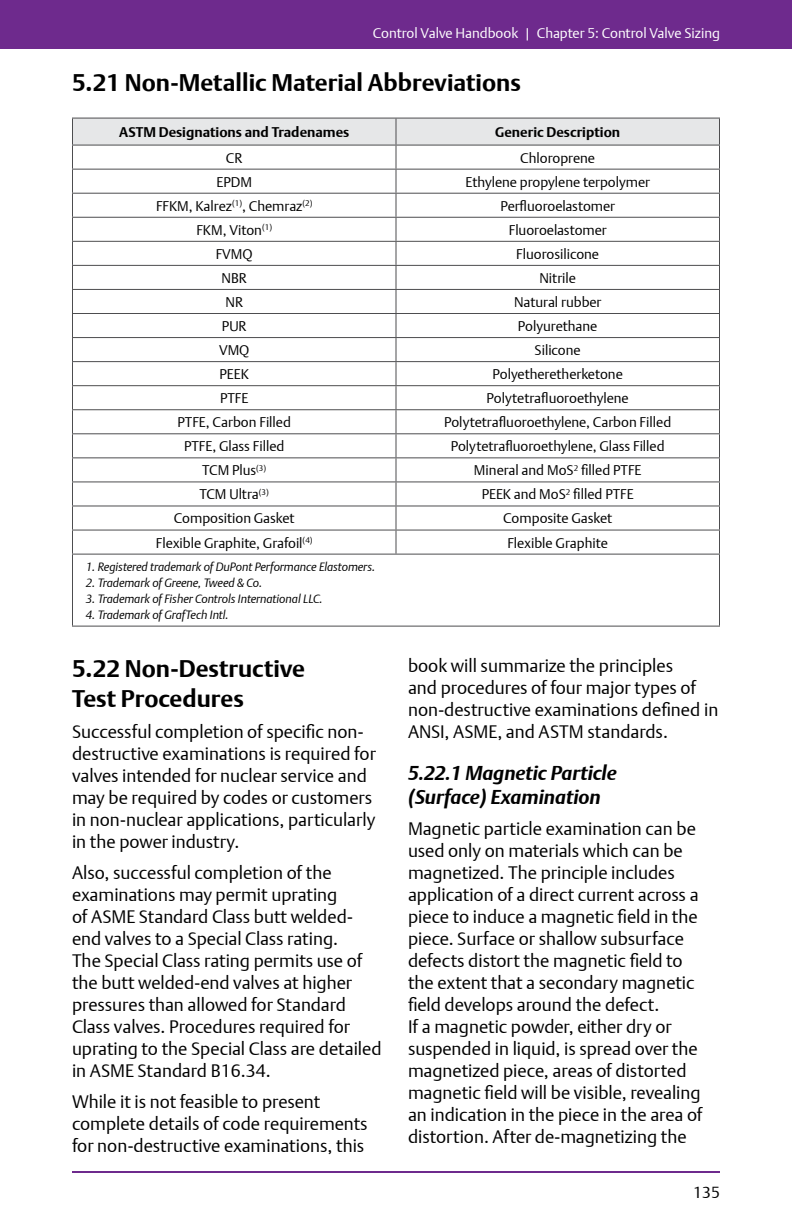
<style>
.page{position:relative;width:792px;height:1224px;background:#fff}
.page>*{position:absolute;margin:0;border:0;box-sizing:border-box;transform-origin:0 0}
.t1{font:700 24px/30px "DTL Argo T";color:#000}
.t2{font:italic 700 20px/24px "DTL Argo T";color:#000}
.t3{font:300 18px/22px "DTL Argo T";color:#000}
.t4{font:300 16px "DTL Argo T";color:#000}
.t5{font:300 14px "DTL Argo T";color:#000}
.t6{font:300 14px "DTL Argo T";color:#fff}
.t7{font:700 14px "DTL Argo T";color:#000}
.t8{font:italic 300 12px "DTL Argo T";letter-spacing:-.005em;color:#000}
</style>
<div class="page">
<hr style="left:72px;top:1171px;width:648px;height:2px;background:#6e2a8d">
<div style="left:0;top:0;width:792px;height:49px;background:#6e2a8d"></div>
<hr style="left:72px;top:555px;width:1px;height:71px;background:#4d4d4f">
<hr style="left:719px;top:555px;width:1px;height:71px;background:#4d4d4f">
<hr style="left:72px;top:626px;width:324px;height:1px;background:#4d4d4f">
<hr style="left:396px;top:626px;width:324px;height:1px;background:#4d4d4f">
<svg style="left:72px;top:118px;width:648px;height:436px"></svg>
<hr style="left:72px;top:554px;width:324px;height:1px;background:#4d4d4f">
<hr style="left:396px;top:554px;width:324px;height:1px;background:#4d4d4f">
<p class="t6" style="left:373px;top:25px;width:349px">Control Valve Handbook | Chapter 5: Control Valve Sizing</p>
<h1 class="t1" style="left:72px;top:67px;width:450px">5.21 Non-Metallic Material Abbreviations</h1>
<p class="t7" style="left:119px;top:124px;width:232px">ASTM Designations and Tradenames</p>
<p class="t7" style="left:495px;top:124px;width:126px">Generic Description</p>
<p class="t5" style="left:226px;top:149px;width:18px">CR</p>
<p class="t5" style="left:520px;top:149px;width:76px">Chloroprene</p>
<p class="t5" style="left:216px;top:173px;width:37px">EPDM</p>
<p class="t5" style="left:465px;top:173px;width:186px">Ethylene propylene terpolymer</p>
<p class="t5" style="left:156px;top:197px;width:158px">FFKM, Kalrez<sup>(1)</sup>, Chemraz<sup>(2)</sup></p>
<p class="t5" style="left:500px;top:197px;width:116px">Perfluoroelastomer</p>
<p class="t5" style="left:196px;top:221px;width:77px">FKM, Viton<sup>(1)</sup></p>
<p class="t5" style="left:509px;top:221px;width:99px">Fluoroelastomer</p>
<p class="t5" style="left:216px;top:245px;width:38px">FVMQ</p>
<p class="t5" style="left:516px;top:245px;width:84px">Fluorosilicone</p>
<p class="t5" style="left:222px;top:270px;width:27px">NBR</p>
<p class="t5" style="left:539px;top:270px;width:38px">Nitrile</p>
<p class="t5" style="left:225px;top:294px;width:19px">NR</p>
<p class="t5" style="left:514px;top:294px;width:89px">Natural rubber</p>
<p class="t5" style="left:222px;top:318px;width:26px">PUR</p>
<p class="t5" style="left:518px;top:318px;width:81px">Polyurethane</p>
<p class="t5" style="left:219px;top:342px;width:32px">VMQ</p>
<p class="t5" style="left:535px;top:342px;width:48px">Silicone</p>
<p class="t5" style="left:220px;top:366px;width:31px">PEEK</p>
<p class="t5" style="left:493px;top:366px;width:132px">Polyetheretherketone</p>
<p class="t5" style="left:220px;top:390px;width:30px">PTFE</p>
<p class="t5" style="left:487px;top:390px;width:144px">Polytetrafluoroethylene</p>
<p class="t5" style="left:177px;top:414px;width:115px">PTFE, Carbon Filled</p>
<p class="t5" style="left:444px;top:414px;width:229px">Polytetrafluoroethylene, Carbon Filled</p>
<p class="t5" style="left:184px;top:438px;width:102px">PTFE, Glass Filled</p>
<p class="t5" style="left:451px;top:438px;width:216px">Polytetrafluoroethylene, Glass Filled</p>
<p class="t5" style="left:202px;top:462px;width:65px">TCM Plus<sup>(3)</sup></p>
<p class="t5" style="left:474px;top:462px;width:169px">Mineral and MoS<sup>2</sup> filled PTFE</p>
<p class="t5" style="left:200px;top:486px;width:71px">TCM Ultra<sup>(3)</sup></p>
<p class="t5" style="left:482px;top:486px;width:154px">PEEK and MoS<sup>2</sup> filled PTFE</p>
<p class="t5" style="left:174px;top:510px;width:122px">Composition Gasket</p>
<p class="t5" style="left:503px;top:510px;width:110px">Composite Gasket</p>
<p class="t5" style="left:156px;top:534px;width:158px">Flexible Graphite, Grafoil<sup>(4)</sup></p>
<p class="t5" style="left:507px;top:534px;width:102px">Flexible Graphite</p>
<p class="t8" style="left:86px;top:559px;width:291px">1. Registered trademark of DuPont Performance Elastomers.</p>
<p class="t8" style="left:86px;top:575px;width:178px">2. Trademark of Greene, Tweed &amp; Co.</p>
<p class="t8" style="left:86px;top:591px;width:238px">3. Trademark of Fisher Controls International LLC.</p>
<p class="t8" style="left:86px;top:607px;width:144px">4. Trademark of GrafTech Intl.</p>
<h1 class="t1" style="left:72px;top:653px;width:235px">5.22 Non-Destructive<br>Test Procedures</h1>
<p class="t3" style="left:72px;top:720px;width:305px">Successful completion of specific non&shy;destructive examinations is required for valves intended for nuclear service and may be required by codes or customers in non-nuclear applications, particularly in the power industry.</p>
<p class="t3" style="left:72px;top:861px;width:311px">Also, successful completion of the examinations may permit uprating<br>of ASME Standard Class butt welded&shy;end valves to a Special Class rating.<br>The Special Class rating permits use of the butt welded-end valves at higher pressures than allowed for Standard Class valves. Procedures required for uprating to the Special Class are detailed in ASME Standard B16.34.</p>
<p class="t3" style="left:72px;top:1090px;width:297px">While it is not feasible to present complete details of code requirements for non-destructive examinations, this</p>
<p class="t3" style="left:408px;top:654px;width:312px">book will summarize the principles<br>and procedures of four major types of non-destructive examinations defined in ANSI, ASME, and ASTM standards.</p>
<p class="t2" style="left:408px;top:761px;width:210px">5.22.1 Magnetic Particle (Surface) Examination</p>
<p class="t3" style="left:408px;top:817px;width:296px">Magnetic particle examination can be used only on materials which can be magnetized. The principle includes application of a direct current across a piece to induce a magnetic field in the piece. Surface or shallow subsurface defects distort the magnetic field to the extent that a secondary magnetic field develops around the defect.<br>If a magnetic powder, either dry or suspended in liquid, is spread over the magnetized piece, areas of distorted magnetic field will be visible, revealing an indication in the piece in the area of distortion. After de-magnetizing the</p>
<p class="t4" style="left:693px;top:1182px;width:28px">135</p>
</div>
